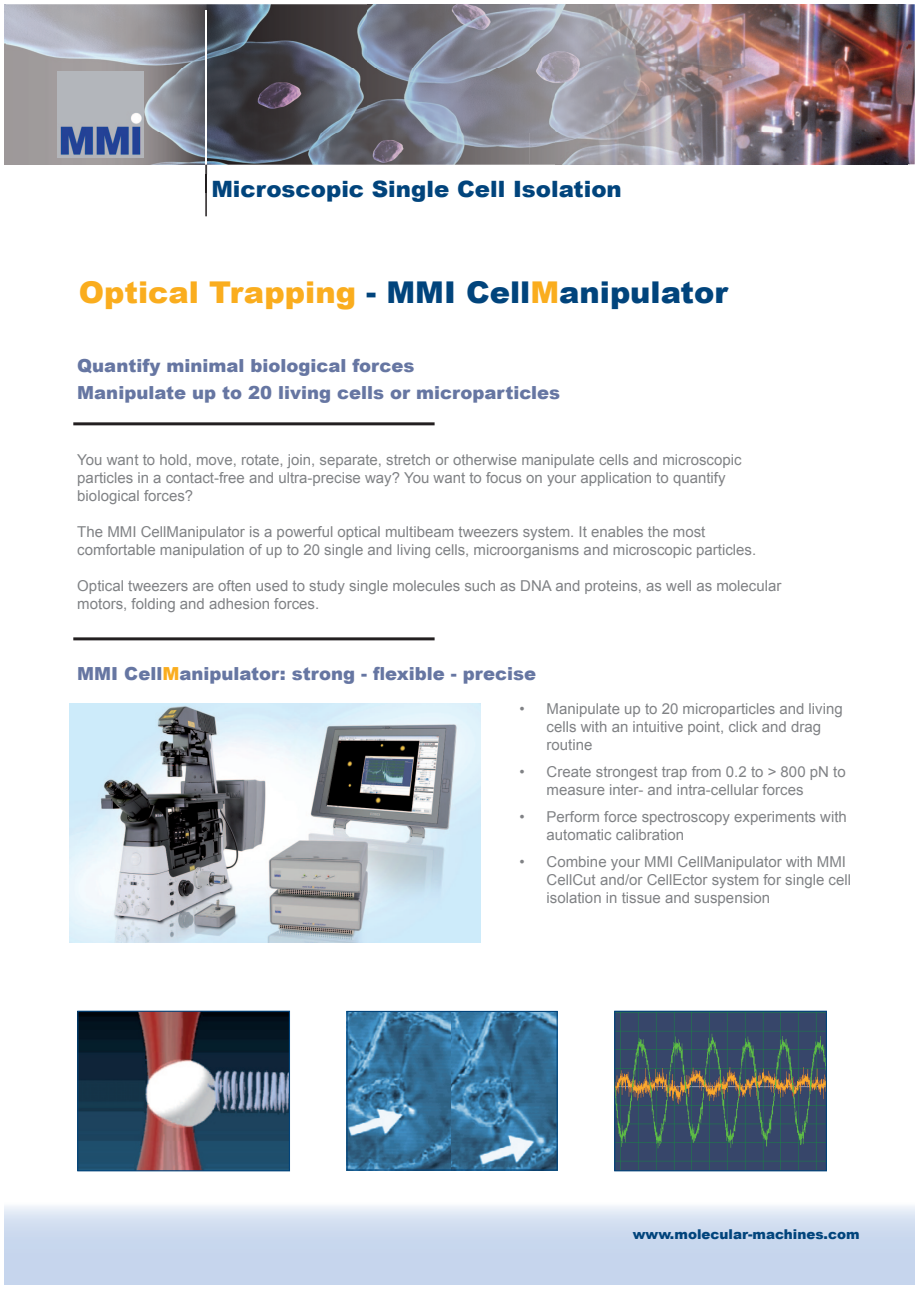
<style>
.page{position:relative;width:919px;height:1289px;background:#fff}
.page>*{position:absolute;margin:0;border:0;box-sizing:border-box;transform-origin:0 0}
.t1{font:900 30px "Arial";color:#01447c}
.t2{font:900 22.5px "Arial";color:#01447c}
.t3{font:900 18px/27px "Arial";color:#6676a2}
.t4{font:15px/18px "Arial";color:#808285}
.t5{font:900 13.5px "Arial";color:#01447c}
.s1{color:#faad1e}
.s2{font-style:inherit}
</style>
<div class="page">
<svg style="left:4px;top:1206px;width:910px;height:78px;background:#cddaef"></svg>
<img style="left:70px;top:703px;width:410px;height:239px">
<img style="left:6px;top:4px;width:523px;height:64px">
<img style="left:529px;top:4px;width:54px;height:161px">
<img style="left:207px;top:68px;width:322px;height:97px">
<img style="left:583px;top:164px;width:324px;height:1px">
<img style="left:6px;top:68px;width:199px;height:97px">
<hr style="left:205px;top:10px;width:2px;height:164px;background:#fff">
<img style="left:555px;top:4px;width:352px;height:160px">
<img style="left:58px;top:71px;width:86px;height:86px">
<hr style="left:73px;top:422px;width:361px;height:3px;background:#231f20">
<svg style="left:205px;top:165px;width:2px;height:51px"></svg>
<hr style="left:73px;top:637px;width:361px;height:3px;background:#231f20">
<img style="left:616px;top:1012px;width:208px;height:157px">
<div style="left:614px;top:1010px;width:212px;height:161px;border:1px solid #01447c"></div>
<img style="left:348px;top:1011px;width:210px;height:159px">
<img style="left:79px;top:1012px;width:209px;height:157px">
<div style="left:77px;top:1010px;width:213px;height:161px;border:1px solid #01447c"></div>
<div style="left:346px;top:1010px;width:211px;height:160px;border:1px solid #01447c"></div>
<h2 class="t2" style="left:211px;top:172px;width:412px">Microscopic Single Cell Isolation</h2>
<h1 class="t1" style="left:79px;top:270px;width:650px"><span class="s1">Optical Trapping</span> - MMI Cell<span class="s1">M</span>anipulator</h1>
<p class="t3" style="left:77px;top:352px;width:484px">Quantify minimal biological forces<br>Manipulate up to 20 living cells or microparticles</p>
<p class="t4" style="left:77px;top:451px;width:665px">You want to hold, move, rotate, join, separate, stretch or otherwise manipulate cells and microscopic particles in a contact-free and ultra-precise way? You want to focus on your application to quantify biological forces?</p>
<p class="t4" style="left:77px;top:523px;width:680px">The MMI CellManipulator is a powerful optical multibeam tweezers system. It enables the most comfortable manipulation of up to 20 single and living cells, microorganisms and microscopic particles.</p>
<p class="t4" style="left:77px;top:577px;width:705px">Optical tweezers are often used to study single molecules such as DNA and proteins, as well as molecular motors, folding and adhesion forces.</p>
<p class="t3" style="left:77px;top:660px;width:460px"><span class="s2">MMI C</span>ell<span class="s1">M</span>anipulator: strong - flexible - precise</p>
<p class="t4" style="left:546px;top:699px;width:297px;text-indent:-27px">• Manipulate up to 20 microparticles and living cells with an intuitive point, click and drag routine</p>
<p class="t4" style="left:546px;top:762px;width:300px;text-indent:-27px">• Create strongest trap from 0.2 to &gt; 800 pN to measure inter- and intra-cellular forces</p>
<p class="t4" style="left:546px;top:807px;width:302px;text-indent:-27px">• Perform force spectroscopy experiments with automatic calibration</p>
<p class="t4" style="left:546px;top:852px;width:306px;text-indent:-27px">• Combine your MMI CellManipulator with MMI<br>CellCut and/or CellEctor system for single cell isolation in tissue and suspension</p>
<p class="t5" style="left:632px;top:1224px;width:228px">www.molecular-machines.com</p>
</div>
